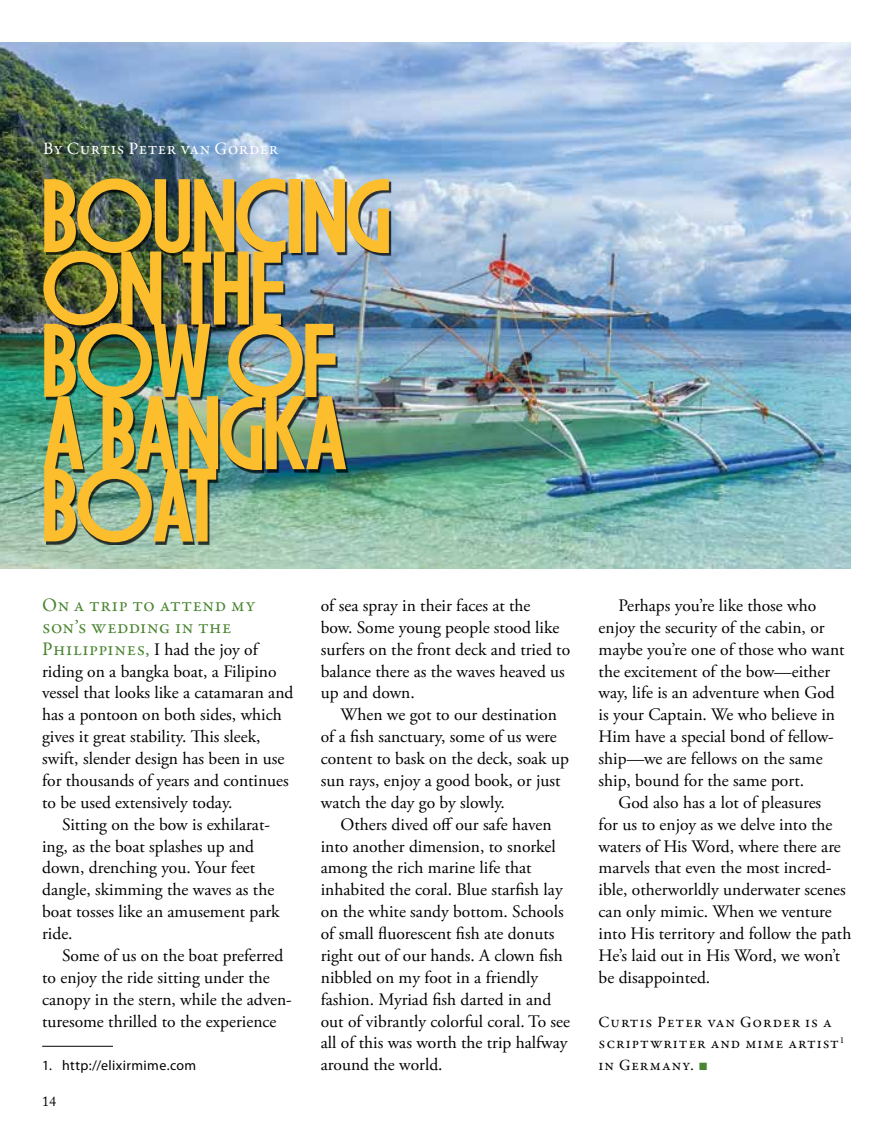
<style>
.page{position:relative;width:893px;height:1141px;background:#fff}
.page>*{position:absolute;margin:0;border:0;box-sizing:border-box;transform-origin:0 0}
.t1{font:87.67px/72.3px "Gainsborough";color:#fcbe2c}
.t2{font:19.25px/21.9px "Garamond Premr Pro";letter-spacing:.03em;color:#4a8531}
.t3{font:17.5px/21.9px "Adobe Garamond Pro";color:#000}
.t4{font:17.5px "Garamond Premr Pro";letter-spacing:.025em;color:#fff}
.t5{font:15.75px/21.9px "Garamond Premr Pro";letter-spacing:.06em;color:#000}
.t6{font:14px "Myriad Pro";letter-spacing:.03em;color:#000}
.t7{font:14px "Adobe Caslon Pro";color:#000}
.s1{font-family:"Adobe Garamond Pro";font-size:17.5px;color:#000}
.s2{font-family:"Arial";color:#4a8531}
</style>
<div class="page">
<img style="left:0;top:42px;width:850px;height:527px">
<div style="left:46px;top:181px;width:346px;height:364px;background:#000;opacity:.76"></div>
<hr style="left:42px;top:1046px;width:71px;height:1px;background:#000">
<p class="t4" style="left:43px;top:138px;width:237px">By Curtis Peter van Gorder</p>
<h1 class="t1" style="left:43px;top:182px;width:349px">BOUNCING<br>ON THE<br>BOW OF<br>A BANGKA<br>BOAT</h1>
<p class="t2" style="left:42px;top:594px;width:217px">On a trip to attend my son’s wedding in the<br>Philippines, <span class="s1">I had the joy of</span></p>
<p class="t3" style="left:42px;top:661px;width:253px">riding on a bangka boat, a Filipino vessel that looks like a catamaran and has a pontoon on both sides, which gives it great stability. This sleek, swift, slender design has been in use for thousands of years and continues to be used extensively today.</p>
<p class="t3" style="left:42px;top:814px;width:239px;text-indent:20px">Sitting on the bow is exhilarat&shy;ing, as the boat splashes up and down, drenching you. Your feet dangle, skimming the waves as the boat tosses like an amusement park ride.</p>
<p class="t3" style="left:42px;top:945px;width:251px;text-indent:20px">Some of us on the boat preferred to enjoy the ride sitting under the canopy in the stern, while the adven&shy;turesome thrilled to the experience</p>
<p class="t6" style="left:42px;top:1057px;width:156px">1. http://elixirmime.com</p>
<p class="t7" style="left:42px;top:1093px;width:15px">14</p>
<p class="t3" style="left:321px;top:595px;width:251px">of sea spray in their faces at the<br>bow. Some young people stood like surfers on the front deck and tried to balance there as the waves heaved us up and down.</p>
<p class="t3" style="left:321px;top:704px;width:250px;text-indent:20px">When we got to our destination of a fish sanctuary, some of us were content to bask on the deck, soak up sun rays, enjoy a good book, or just watch the day go by slowly.</p>
<p class="t3" style="left:321px;top:814px;width:251px;text-indent:20px">Others dived off our safe haven into another dimension, to snorkel among the rich marine life that inhabited the coral. Blue starfish lay on the white sandy bottom. Schools of small fluorescent fish ate donuts right out of our hands. A clown fish nibbled on my foot in a friendly fashion. Myriad fish darted in and out of vibrantly colorful coral. To see all of this was worth the trip halfway around the world.</p>
<p class="t3" style="left:599px;top:595px;width:247px;text-indent:20px">Perhaps you’re like those who enjoy the security of the cabin, or maybe you’re one of those who want the excitement of the bow—either way, life is an adventure when God is your Captain. We who believe in<br>Him have a special bond of fellow&shy;ship—we are fellows on the same ship, bound for the same port.</p>
<p class="t3" style="left:599px;top:792px;width:254px;text-indent:20px">God also has a lot of pleasures<br>for us to enjoy as we delve into the waters of His Word, where there are marvels that even the most incred&shy;ible, otherworldly underwater scenes can only mimic. When we venture into His territory and follow the path<br>He’s laid out in His Word, we won’t be disappointed.</p>
<p class="t5" style="left:599px;top:1011px;width:247px">Curtis Peter van Gorder is a scriptwriter and mime artist<sup>1 </sup>in Germany. <span class="s2">■</span></p>
</div>
